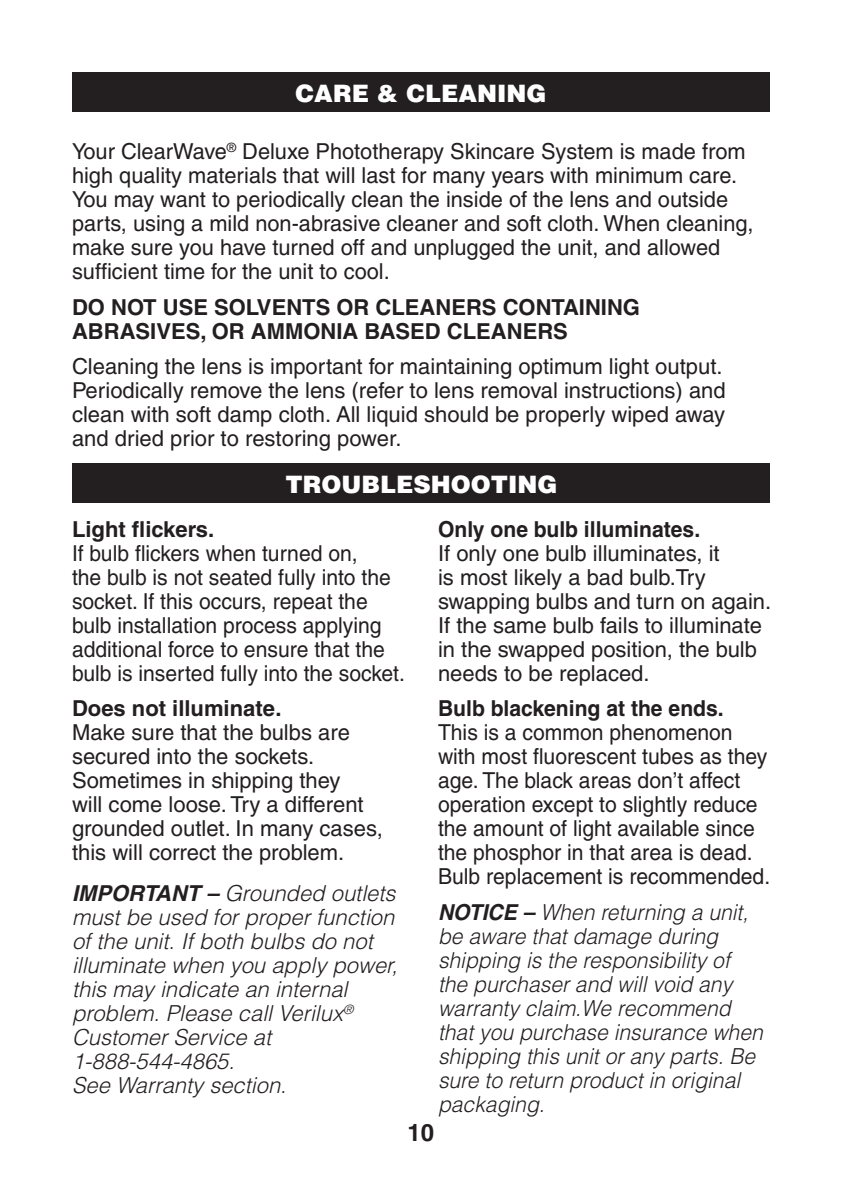
<style>
.page{position:relative;width:842px;height:1191px;background:#fff}
.page>*{position:absolute;margin:0;border:0;box-sizing:border-box;transform-origin:0 0}
.t1{font:900 24px "Helvetica";color:#fff}
.t2{font:700 24px "Helvetica";color:#231f20}
.t3{font:22px/24px "Helvetica";color:#231f20}
.t4{font:22px/24px "Helvetica";color:#231f20;scale:.96 1}
.t5{font:italic 300 22px/24px "Helvetica";color:#231f20;scale:.96 1}
.t6{font:italic 300 22px/24px "Helvetica";color:#231f20}
.t7{font:700 22px/24px "Helvetica";color:#231f20}
.t8{font:700 22px "Helvetica";color:#231f20;scale:.96 1}
.s1{font-weight:700}
</style>
<div class="page">
<div style="left:72px;top:72px;width:698px;height:40px;background:#231f20"></div>
<div style="left:72px;top:463px;width:698px;height:40px;background:#231f20"></div>
<p class="t1" style="left:296px;top:84px;width:252px">CARE &amp; CLEANING</p>
<p class="t3" style="left:72px;top:142px;width:683px">Your ClearWave<sup>®</sup> Deluxe Phototherapy Skincare System is made from high quality materials that will last for many years with minimum care.<br>You may want to periodically clean the inside of the lens and outside parts, using a mild non-abrasive cleaner and soft cloth. When cleaning, make sure you have turned off and unplugged the unit, and allowed sufficient time for the unit to cool.</p>
<p class="t7" style="left:72px;top:297px;width:570px">DO NOT USE SOLVENTS OR CLEANERS CONTAINING<br>ABRASIVES, OR AMMONIA BASED CLEANERS</p>
<p class="t3" style="left:72px;top:356px;width:655px">Cleaning the lens is important for maintaining optimum light output.<br>Periodically remove the lens (refer to lens removal instructions) and clean with soft damp cloth. All liquid should be properly wiped away and dried prior to restoring power.</p>
<p class="t1" style="left:285px;top:475px;width:273px">TROUBLESHOOTING</p>
<p class="t7" style="left:72px;top:519px;width:144px">Light flickers.</p>
<p class="t4" style="left:72px;top:543px;width:348px">If bulb flickers when turned on,<br>the bulb is not seated fully into the socket. If this occurs, repeat the bulb installation process applying additional force to ensure that the bulb is inserted fully into the socket.</p>
<p class="t7" style="left:72px;top:698px;width:211px">Does not illuminate.</p>
<p class="t3" style="left:72px;top:722px;width:312px">Make sure that the bulbs are secured into the sockets.<br>Sometimes in shipping they<br>will come loose. Try a different grounded outlet. In many cases, this will correct the problem.</p>
<p class="t6" style="left:72px;top:883px;width:327px"><span class="s1">IMPORTANT –</span> Grounded outlets must be used for proper function of the unit. If both bulbs do not illuminate when you apply power, this may indicate an internal problem. Please call Verilux<sup>®<br></sup>Customer Service at<br>1-888-544-4865.<br>See Warranty section.</p>
<p class="t8" style="left:438px;top:521px;width:275px">Only one bulb illuminates.</p>
<p class="t3" style="left:438px;top:543px;width:335px">If only one bulb illuminates, it<br>is most likely a bad bulb.Try swapping bulbs and turn on again.<br>If the same bulb fails to illuminate in the swapped position, the bulb needs to be replaced.</p>
<p class="t8" style="left:438px;top:700px;width:299px">Bulb blackening at the ends.</p>
<p class="t4" style="left:438px;top:722px;width:348px">This is a common phenomenon with most fluorescent tubes as they age. The black areas don’t affect operation except to slightly reduce the amount of light available since the phosphor in that area is dead.<br>Bulb replacement is recommended.</p>
<p class="t5" style="left:438px;top:902px;width:340px"><span class="s1">NOTICE –</span> When returning a unit, be aware that damage during shipping is the responsibility of the purchaser and will void any warranty claim.We recommend that you purchase insurance when shipping this unit or any parts. Be sure to return product in original packaging.</p>
<p class="t2" style="left:408px;top:1124px;width:28px">10</p>
</div>
